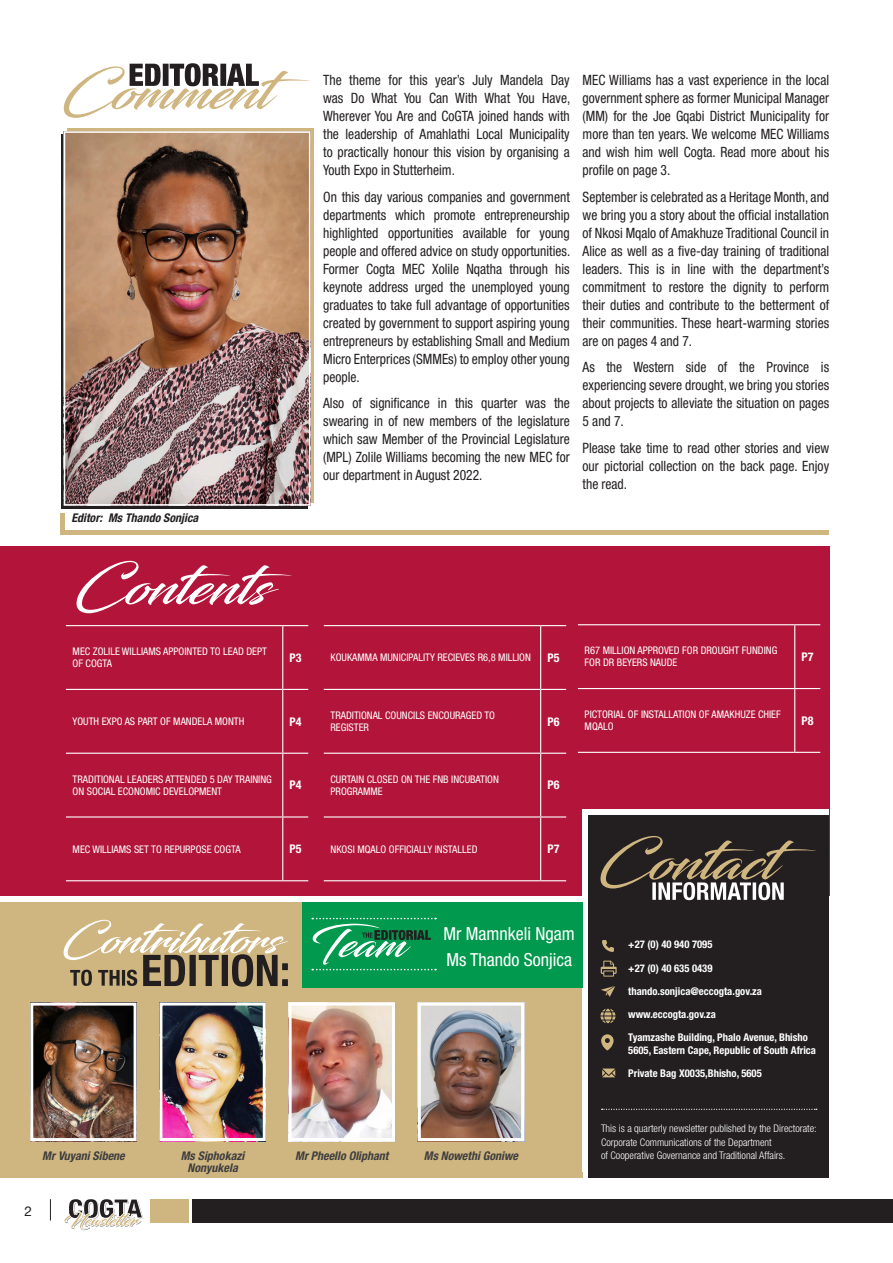
<style>
.page{position:relative;width:893px;height:1263px;background:#fff}
.page>*{position:absolute;margin:0;border:0;box-sizing:border-box;transform-origin:0 0}
.Body_Copy{font:condensed 18px "Helvetica Neue LT Pro";color:#fff}
.Body_Copy-2{font:condensed 14.25px/18px "Helvetica Neue LT Pro";color:#231f20;text-align:justify;scale:.95 1}
.t1{font:13.5px "Helvetica Neue LT Pro";color:#231f20}
.t2{font:italic 700 condensed 12px/12px "Helvetica Neue LT Pro";color:#3e3e3f;text-align:center}
.t3{font:italic 700 condensed 12px "Helvetica Neue LT Pro";color:#231f20}
.t4{font:700 condensed 12px "Helvetica Neue LT Pro";color:#fff}
.t5{font:700 condensed 10.65px/13px "Helvetica Neue LT Pro";color:#fff}
.Contents_page_02{font:condensed 10.5px/12px "Helvetica Neue LT Pro";color:#fff}
.t6{font:300 condensed 10.5px/13.5px "Helvetica Neue LT Pro";color:#fff}
</style>
<div class="page">
<div style="left:192px;top:1199px;width:701px;height:23px;background:#231f20"></div>
<div style="left:151px;top:1199px;width:38px;height:23px;background:#cfb580"></div>
<svg style="left:49px;top:1199px;width:95px;height:32px"></svg>
<div style="left:0;top:902px;width:583px;height:276px;background:#cfb580"></div>
<div style="left:0;top:546px;width:829px;height:349px;background:#b31439"></div>
<div style="left:583px;top:809px;width:246px;height:363px;background:#fff"></div>
<div style="left:67px;top:128px;width:246px;height:375px;background:linear-gradient(to right,#cfb580,#cfb580)"></div>
<hr style="left:61px;top:513px;width:4px;height:21px;background:#cfb580">
<hr style="left:64px;top:530px;width:765px;height:4px;background:#cfb580">
<div style="left:302px;top:902px;width:281px;height:85px;background:#00994e"></div>
<div style="left:588px;top:815px;width:241px;height:363px;background:#231f20"></div>
<svg style="left:601px;top:1034px;width:13px;height:16px"></svg>
<svg style="left:602px;top:1068px;width:13px;height:9px"></svg>
<svg style="left:601px;top:961px;width:16px;height:15px"></svg>
<svg style="left:600px;top:1008px;width:15px;height:15px"></svg>
<svg style="left:601px;top:986px;width:14px;height:11px"></svg>
<svg style="left:602px;top:940px;width:12px;height:12px"></svg>
<svg style="left:600px;top:836px;width:216px;height:64px"></svg>
<svg style="left:602px;top:1109px;width:215px;height:1px"></svg>
<svg style="left:76px;top:561px;width:216px;height:52px"></svg>
<hr style="left:66px;top:625px;width:217px;height:1px;background:#fff">
<svg style="left:283px;top:625px;width:25px;height:1px"></svg>
<hr style="left:282px;top:626px;width:1px;height:63px;background:#fff">
<hr style="left:66px;top:689px;width:217px;height:1px;background:#fff">
<svg style="left:283px;top:689px;width:25px;height:1px"></svg>
<hr style="left:282px;top:690px;width:1px;height:63px;background:#fff">
<hr style="left:66px;top:753px;width:217px;height:1px;background:#fff">
<svg style="left:283px;top:753px;width:25px;height:1px"></svg>
<hr style="left:282px;top:754px;width:1px;height:62px;background:#fff">
<hr style="left:66px;top:816px;width:217px;height:1px;background:#fff">
<svg style="left:283px;top:816px;width:25px;height:1px"></svg>
<hr style="left:282px;top:817px;width:1px;height:63px;background:#fff">
<hr style="left:66px;top:880px;width:217px;height:1px;background:#fff">
<svg style="left:283px;top:880px;width:25px;height:1px"></svg>
<hr style="left:324px;top:625px;width:217px;height:1px;background:#fff">
<svg style="left:541px;top:625px;width:25px;height:1px"></svg>
<hr style="left:540px;top:626px;width:1px;height:63px;background:#fff">
<hr style="left:324px;top:689px;width:217px;height:1px;background:#fff">
<svg style="left:541px;top:689px;width:25px;height:1px"></svg>
<hr style="left:540px;top:690px;width:1px;height:63px;background:#fff">
<hr style="left:324px;top:753px;width:217px;height:1px;background:#fff">
<svg style="left:541px;top:753px;width:25px;height:1px"></svg>
<hr style="left:540px;top:754px;width:1px;height:62px;background:#fff">
<hr style="left:324px;top:816px;width:217px;height:1px;background:#fff">
<svg style="left:541px;top:816px;width:25px;height:1px"></svg>
<hr style="left:540px;top:817px;width:1px;height:63px;background:#fff">
<hr style="left:324px;top:880px;width:217px;height:1px;background:#fff">
<svg style="left:541px;top:880px;width:25px;height:1px"></svg>
<svg style="left:63px;top:63px;width:247px;height:55px"></svg>
<svg style="left:63px;top:920px;width:225px;height:67px"></svg>
<svg style="left:312px;top:918px;width:124px;height:52px"></svg>
<img style="left:34px;top:1006px;width:99px;height:131px">
<div style="left:30px;top:1002px;width:107px;height:139px;border:3px solid #fff"></div>
<img style="left:163px;top:1006px;width:99px;height:131px">
<div style="left:159px;top:1002px;width:107px;height:139px;border:3px solid #fff"></div>
<svg style="left:61px;top:134px;width:246px;height:375px;background:#3f3633"></svg>
<img style="left:67px;top:134px;width:240px;height:369px">
<div style="left:64px;top:131px;width:246px;height:375px;border:2px solid #fff"></div>
<hr style="left:578px;top:624px;width:217px;height:1px;background:#fff">
<svg style="left:795px;top:624px;width:25px;height:1px"></svg>
<hr style="left:794px;top:625px;width:1px;height:63px;background:#fff">
<hr style="left:578px;top:688px;width:217px;height:1px;background:#fff">
<svg style="left:795px;top:688px;width:25px;height:1px"></svg>
<hr style="left:794px;top:689px;width:1px;height:63px;background:#fff">
<hr style="left:578px;top:752px;width:217px;height:1px;background:#fff">
<svg style="left:795px;top:752px;width:25px;height:1px"></svg>
<img style="left:422px;top:1006px;width:98px;height:131px">
<div style="left:418px;top:1002px;width:106px;height:139px;border:3px solid #fff"></div>
<img style="left:293px;top:1006px;width:98px;height:131px">
<div style="left:289px;top:1002px;width:106px;height:139px;border:3px solid #fff"></div>
<p class="t3" style="left:71px;top:510px;width:128px">Editor: Ms Thando Sonjica</p>
<p class="Body_Copy-2" style="left:323px;top:71px;width:262px">The theme for this year’s July Mandela Day was Do What You Can With What You Have, Wherever You Are and CoGTA joined hands with the leadership of Amahlathi Local Municipality to practically honour this vision by organising a Youth Expo in Stutterheim.</p>
<p class="Body_Copy-2" style="left:323px;top:187px;width:262px">On this day various companies and government departments which promote entrepreneurship highlighted opportunities available for young people and offered advice on study opportunities.<br>Former Cogta MEC Xolile Nqatha through his keynote address urged the unemployed young graduates to take full advantage of opportunities created by government to support aspiring young entrepreneurs by establishing Small and Medium Micro Enterprices (SMMEs) to employ other young people.</p>
<p class="Body_Copy-2" style="left:323px;top:394px;width:261px">Also of significance in this quarter was the swearing in of new members of the legislature which saw Member of the Provincial Legislature (MPL) Zolile Williams becoming the new MEC for our department in August 2022.</p>
<p class="Body_Copy-2" style="left:583px;top:71px;width:261px">MEC Williams has a vast experience in the local government sphere as former Municipal Manager (MM) for the Joe Gqabi District Municipality for more than ten years. We welcome MEC Williams and wish him well Cogta. Read more about his profile on page 3.</p>
<p class="Body_Copy-2" style="left:583px;top:187px;width:261px">September is celebrated as a Heritage Month, and we bring you a story about the official installation of Nkosi Mqalo of Amakhuze Traditional Council in Alice as well as a five-day training of traditional leaders. This is in line with the department’s commitment to restore the dignity to perform their duties and contribute to the betterment of their communities. These heart-warming stories are on pages 4 and 7.</p>
<p class="Body_Copy-2" style="left:583px;top:358px;width:261px">As the Western side of the Province is experiencing severe drought, we bring you stories about projects to alleviate the situation on pages 5 and 7.</p>
<p class="Body_Copy-2" style="left:583px;top:438px;width:261px">Please take time to read other stories and view our pictorial collection on the back page. Enjoy the read.</p>
<p class="Contents_page_02" style="left:73px;top:645px;width:196px">MEC ZOLILE WILLIAMS APPOINTED TO LEAD DEPT<br>OF COGTA</p>
<p class="t4" style="left:290px;top:650px;width:13px">P3</p>
<p class="Contents_page_02" style="left:330px;top:651px;width:202px">KOUKAMMA MUNICIPALITY RECIEVES R6,8 MILLION</p>
<p class="t4" style="left:547px;top:650px;width:13px">P5</p>
<p class="Contents_page_02" style="left:585px;top:645px;width:194px">R67 MILLION APPROVED FOR DROUGHT FUNDING<br>FOR DR BEYERS NAUDE</p>
<p class="t4" style="left:801px;top:649px;width:13px">P7</p>
<p class="Contents_page_02" style="left:73px;top:715px;width:173px">YOUTH EXPO AS PART OF MANDELA MONTH</p>
<p class="t4" style="left:290px;top:714px;width:13px">P4</p>
<p class="Contents_page_02" style="left:330px;top:709px;width:166px">TRADITIONAL COUNCILS ENCOURAGED TO<br>REGISTER</p>
<p class="t4" style="left:547px;top:714px;width:13px">P6</p>
<p class="Contents_page_02" style="left:585px;top:708px;width:198px">PICTORIAL OF INSTALLATION OF AMAKHUZE CHIEF<br>MQALO</p>
<p class="t4" style="left:801px;top:713px;width:13px">P8</p>
<p class="Contents_page_02" style="left:73px;top:773px;width:201px">TRADITIONAL LEADERS ATTENDED 5 DAY TRAINING<br>ON SOCIAL ECONOMIC DEVELOPMENT</p>
<p class="t4" style="left:290px;top:778px;width:13px">P4</p>
<p class="Contents_page_02" style="left:330px;top:773px;width:170px">CURTAIN CLOSED ON THE FNB INCUBATION<br>PROGRAMME</p>
<p class="t4" style="left:547px;top:778px;width:13px">P6</p>
<p class="Contents_page_02" style="left:73px;top:843px;width:169px">MEC WILLIAMS SET TO REPURPOSE COGTA</p>
<p class="t4" style="left:290px;top:842px;width:13px">P5</p>
<p class="Contents_page_02" style="left:330px;top:843px;width:148px">NKOSI MQALO OFFICIALLY INSTALLED</p>
<p class="t4" style="left:547px;top:842px;width:13px">P7</p>
<p class="t2" style="left:42px;top:1150px;width:84px">Mr Vuyani Sibene</p>
<p class="t2" style="left:181px;top:1150px;width:65px">Ms Siphokazi<br>Nonyukela</p>
<p class="t1" style="left:24px;top:1203px;width:9px">2</p>
<p class="Body_Copy" style="left:444px;top:924px;width:133px">Mr Mamnkeli Ngam</p>
<p class="Body_Copy" style="left:446px;top:949px;width:127px">Ms Thando Sonjica</p>
<p class="t2" style="left:295px;top:1150px;width:95px">Mr Pheello Oliphant</p>
<p class="t2" style="left:424px;top:1150px;width:96px">Ms Nowethi Goniwe</p>
<p class="t5" style="left:628px;top:938px;width:86px">+27 (0) 40 940 7095</p>
<p class="t5" style="left:628px;top:961px;width:86px">+27 (0) 40 635 0439</p>
<p class="t5" style="left:628px;top:984px;width:135px">thando.sonjica@eccogta.gov.za</p>
<p class="t5" style="left:628px;top:1007px;width:89px">www.eccogta.gov.za</p>
<p class="t5" style="left:628px;top:1030px;width:189px">Tyamzashe Building, Phalo Avenue, Bhisho<br>5605, Eastern Cape, Republic of South Africa</p>
<p class="t5" style="left:628px;top:1066px;width:135px">Private Bag X0035,Bhisho, 5605</p>
<p class="t6" style="left:601px;top:1122px;width:217px">This is a quarterly newsletter published by the Directorate:<br>Corporate Communications of the Department<br>of Cooperative Governance and Traditional Affairs.</p>
</div>
